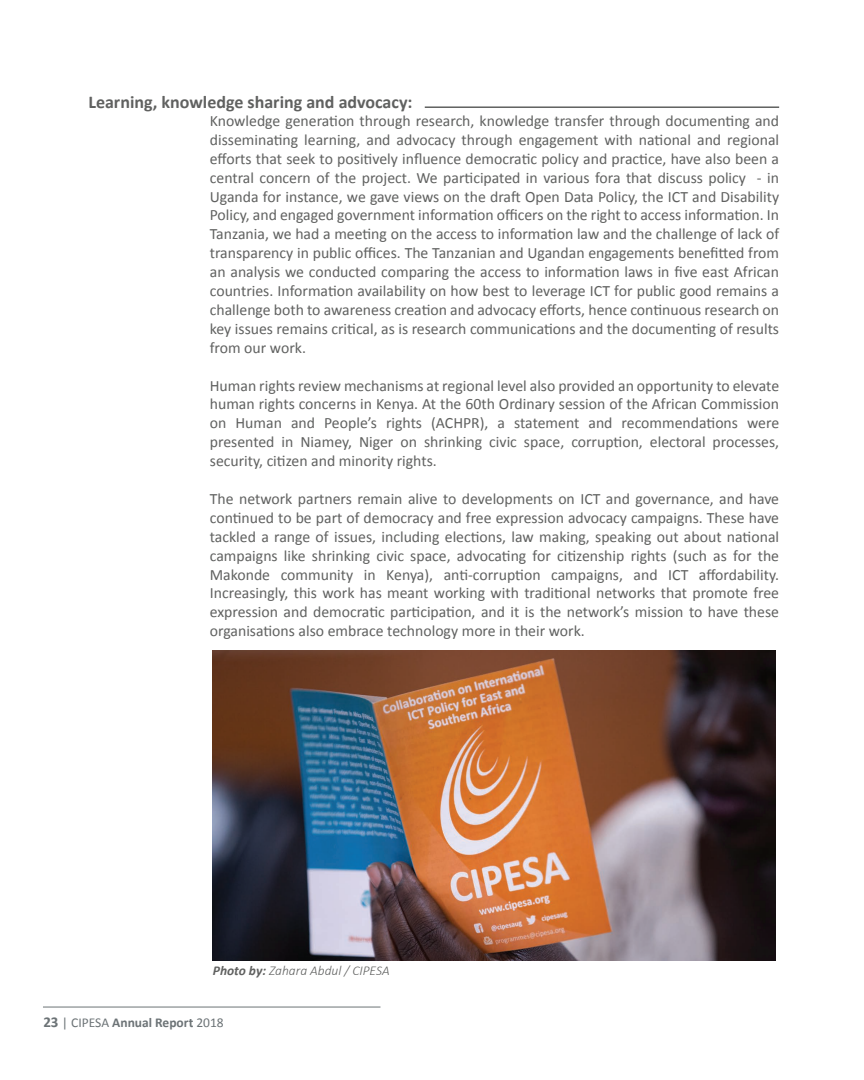
<style>
.page{position:relative;width:864px;height:1080px;background:#fff}
.page>*{position:absolute;margin:0;border:0;box-sizing:border-box;transform-origin:0 0}
.t1{font:700 18px "Calibri";color:#606160}
.t2{font:15.75px/18.9px "Calibri";color:#606160;text-align:justify}
.t3{font:italic 300 13.5px "Calibri";color:#606160}
.t4{font:700 13.5px "Calibri";color:#6c7376}
.s1{font-weight:700}
.s2{font-size:15px}
.s3{font-weight:400}
</style>
<div class="page">
<img style="left:213px;top:651px;width:563px;height:309px">
<hr style="left:43px;top:1007px;width:337px;height:1px;background:#6c7376">
<hr style="left:425px;top:106px;width:354px;height:2px;background:#606160">
<p class="t1" style="left:88px;top:89px;width:326px">Learning, knowledge sharing and advocacy:</p>
<p class="t2" style="left:210px;top:111px;width:571px">Knowledge generation through research, knowledge transfer through documenting and disseminating learning, and advocacy through engagement with national and regional efforts that seek to positively influence democratic policy and practice, have also been a central concern of the project. We participated in various fora that discuss policy - in Uganda for instance, we gave views on the draft Open Data Policy, the ICT and Disability Policy, and engaged government information officers on the right to access information. In Tanzania, we had a meeting on the access to information law and the challenge of lack of transparency in public offices. The Tanzanian and Ugandan engagements benefitted from an analysis we conducted comparing the access to information laws in five east African countries. Information availability on how best to leverage ICT for public good remains a challenge both to awareness creation and advocacy efforts, hence continuous research on key issues remains critical, as is research communications and the documenting of results from our work.</p>
<p class="t2" style="left:210px;top:375px;width:571px">Human rights review mechanisms at regional level also provided an opportunity to elevate human rights concerns in Kenya. At the 60th Ordinary session of the African Commission on Human and People’s rights (ACHPR), a statement and recommendations were presented in Niamey, Niger on shrinking civic space, corruption, electoral processes, security, citizen and minority rights.</p>
<p class="t2" style="left:210px;top:489px;width:571px">The network partners remain alive to developments on ICT and governance, and have continued to be part of democracy and free expression advocacy campaigns. These have tackled a range of issues, including elections, law making, speaking out about national campaigns like shrinking civic space, advocating for citizenship rights (such as for the Makonde community in Kenya), anti-corruption campaigns, and ICT affordability.<br>Increasingly, this work has meant working with traditional networks that promote free expression and democratic participation, and it is the network’s mission to have these organisations also embrace technology more in their work.</p>
<p class="t3" style="left:213px;top:962px;width:178px"><span class="s1">Photo by:</span> Zahara Abdul / CIPESA</p>
<p class="t4" style="left:43px;top:1013px;width:182px"><span class="s2">23</span> <span class="s3">| CIPESA</span> Annual Report <span class="s3">2018</span></p>
</div>
